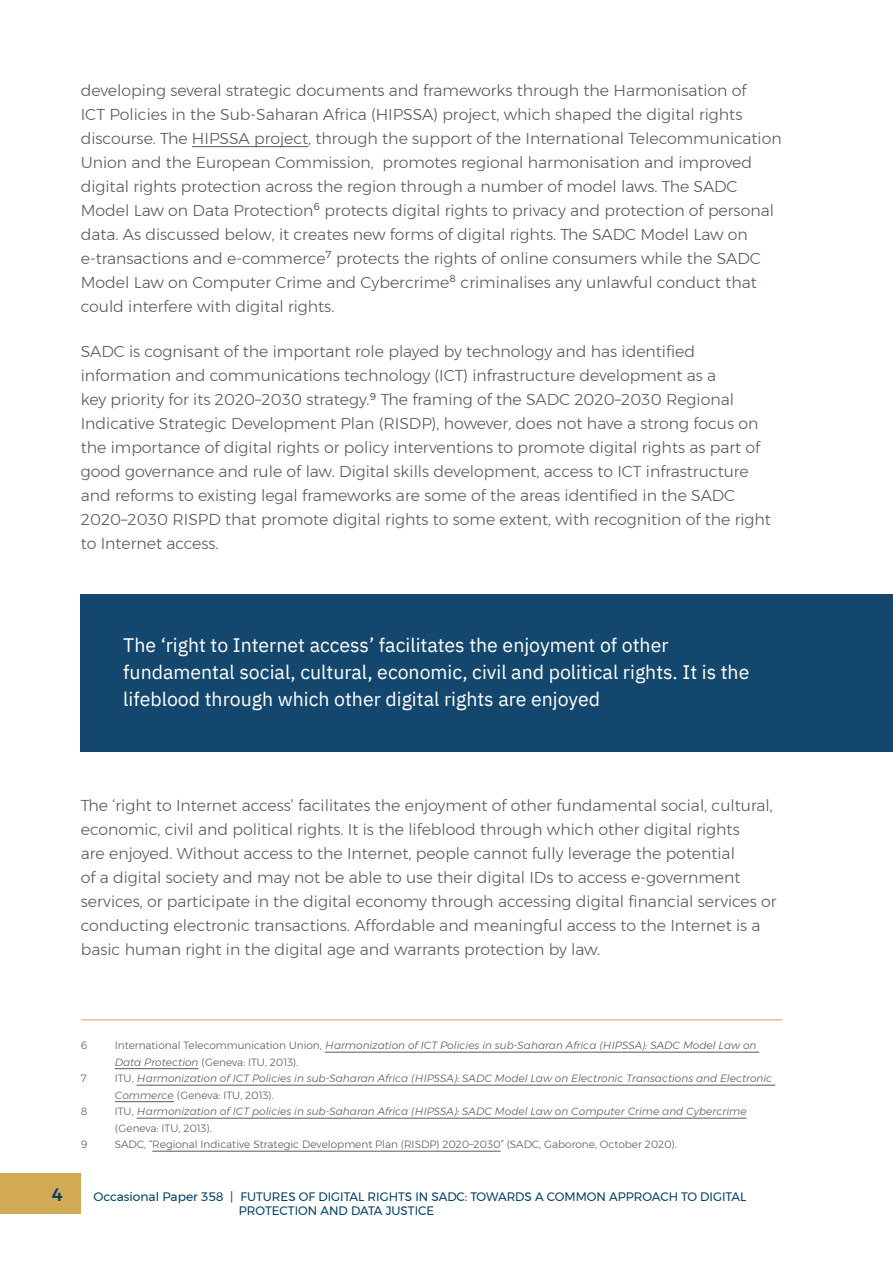
<style>
.page{position:relative;width:893px;height:1263px;background:#fff}
.page>*{position:absolute;margin:0;border:0;box-sizing:border-box;transform-origin:0 0}
.t1{font:19.5px/27px "IBM Plex Sans";color:#fff}
.t2{font:500 18px "Montserrat";color:#034169}
.t3{font:300 15.75px/24px "Montserrat";color:#58595b}
.t4{font:12.3px/14.7px "Montserrat";color:#034169}
.t5{font:italic 300 10.5px/16.5px "Montserrat";color:#58595b}
.t6{font:300 10.5px "Montserrat";color:#58595b}
.s1{font-style:normal}
</style>
<div class="page">
<div style="left:0;top:1172px;width:81px;height:41px;background:#d2aa56"></div>
<hr style="left:192px;top:146px;width:116px;height:1px;background:#58595b">
<hr style="left:81px;top:1019px;width:701px;height:1px;background:#d2aa56">
<hr style="left:325px;top:1052px;width:434px;height:1px;background:#58595b">
<hr style="left:115px;top:1068px;width:83px;height:1px;background:#58595b">
<hr style="left:137px;top:1085px;width:638px;height:1px;background:#58595b">
<hr style="left:115px;top:1101px;width:59px;height:1px;background:#58595b">
<hr style="left:137px;top:1118px;width:610px;height:1px;background:#58595b">
<hr style="left:152px;top:1151px;width:349px;height:1px;background:#58595b">
<div style="left:81px;top:594px;width:812px;height:158px;background:#14476e"></div>
<p class="t3" style="left:81px;top:78px;width:702px">developing several strategic documents and frameworks through the Harmonisation of<br>ICT Policies in the Sub-Saharan Africa (HIPSSA) project, which shaped the digital rights discourse. The HIPSSA project, through the support of the International Telecommunication Union and the European Commission, promotes regional harmonisation and improved digital rights protection across the region through a number of model laws. The SADC Model Law on Data Protection<sup>6</sup> protects digital rights to privacy and protection of personal data. As discussed below, it creates new forms of digital rights. The SADC Model Law on e-transactions and e-commerce<sup>7</sup> protects the rights of online consumers while the SADC Model Law on Computer Crime and Cybercrime<sup>8</sup> criminalises any unlawful conduct that could interfere with digital rights.</p>
<p class="t3" style="left:81px;top:339px;width:692px">SADC is cognisant of the important role played by technology and has identified information and communications technology (ICT) infrastructure development as a<br>key priority for its 2020–2030 strategy.<sup>9</sup> The framing of the SADC 2020–2030 Regional Indicative Strategic Development Plan (RISDP), however, does not have a strong focus on the importance of digital rights or policy interventions to promote digital rights as part of good governance and rule of law. Digital skills development, access to ICT infrastructure and reforms to existing legal frameworks are some of the areas identified in the SADC 2020–2030 RISPD that promote digital rights to some extent, with recognition of the right to Internet access.</p>
<p class="t1" style="left:123px;top:630px;width:628px">The ‘right to Internet access’ facilitates the enjoyment of other fundamental social, cultural, economic, civil and political rights. It is the lifeblood through which other digital rights are enjoyed</p>
<p class="t3" style="left:81px;top:793px;width:697px">The ‘right to Internet access’ facilitates the enjoyment of other fundamental social, cultural, economic, civil and political rights. It is the lifeblood through which other digital rights<br>are enjoyed. Without access to the Internet, people cannot fully leverage the potential<br>of a digital society and may not be able to use their digital IDs to access e-government services, or participate in the digital economy through accessing digital financial services or conducting electronic transactions. Affordable and meaningful access to the Internet is a basic human right in the digital age and warrants protection by law.</p>
<p class="t6" style="left:81px;top:1037px;width:8px">6</p>
<p class="t5" style="left:115px;top:1037px;width:643px"><span class="s1">International Telecommunication Union,</span> Harmonization of ICT Policies in sub-Saharan Africa (HIPSSA): SADC Model Law on<br>Data Protection <span class="s1">(Geneva: ITU, 2013).</span></p>
<p class="t6" style="left:81px;top:1070px;width:7px">7</p>
<p class="t5" style="left:115px;top:1070px;width:659px"><span class="s1">ITU,</span> Harmonization of ICT Policies in sub-Saharan Africa (HIPSSA): SADC Model Law on Electronic Transactions and Electronic<br>Commerce <span class="s1">(Geneva: ITU, 2013).</span></p>
<p class="t6" style="left:81px;top:1103px;width:8px">8</p>
<p class="t5" style="left:115px;top:1103px;width:633px"><span class="s1">ITU,</span> Harmonization of ICT policies in sub-Saharan Africa (HIPSSA): SADC Model Law on Computer Crime and Cybercrime <span class="s1">(Geneva: ITU, 2013).</span></p>
<p class="t6" style="left:81px;top:1136px;width:8px">9</p>
<p class="t6" style="left:115px;top:1136px;width:564px">SADC, “Regional Indicative Strategic Development Plan (RISDP) 2020–2030” (SADC, Gaborone, October 2020).</p>
<p class="t2" style="left:52px;top:1181px;width:12px">4</p>
<p class="t4" style="left:239px;top:1189px;width:509px;text-indent:-145px">Occasional Paper 358 | FUTURES OF DIGITAL RIGHTS IN SADC: TOWARDS A COMMON APPROACH TO DIGITAL<br>PROTECTION AND DATA JUSTICE</p>
</div>
